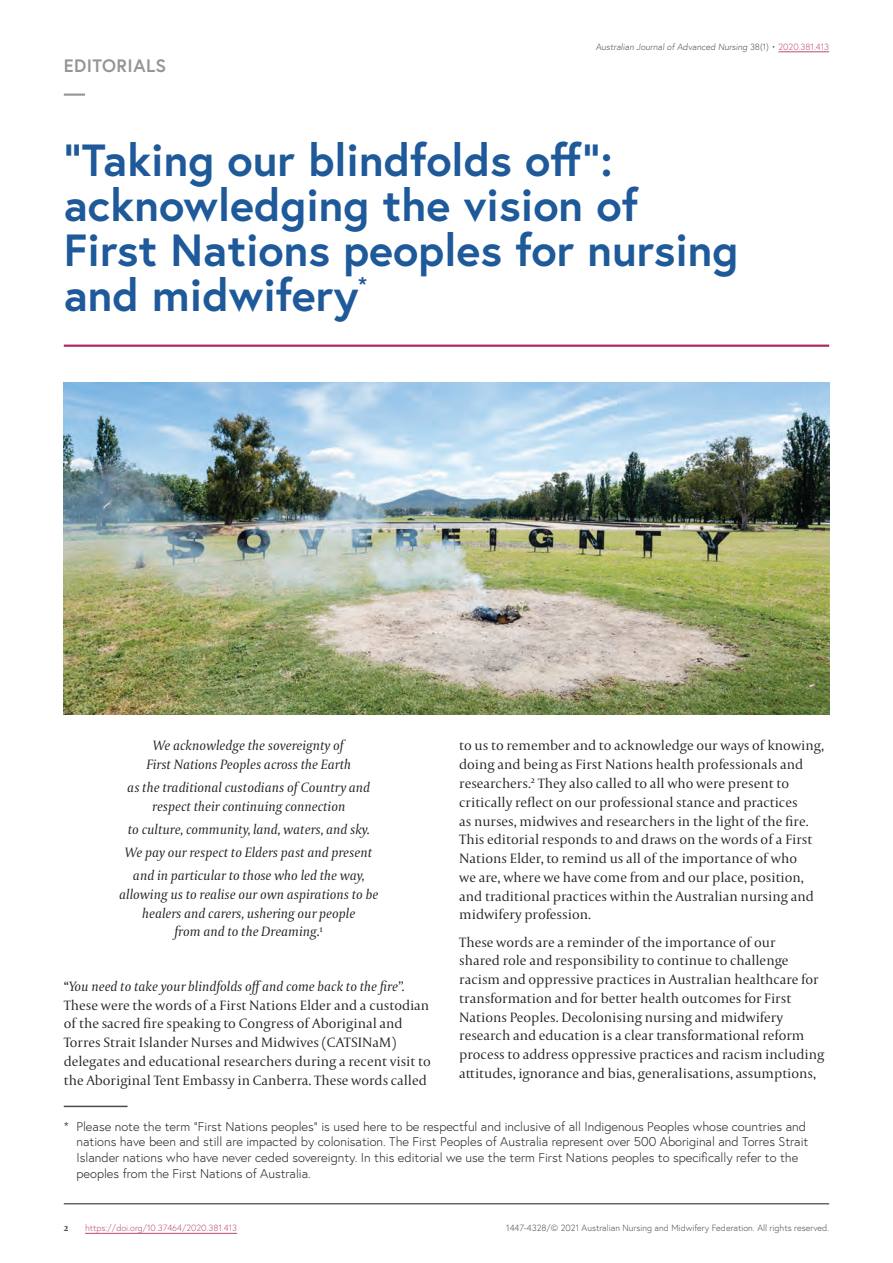
<style>
.page{position:relative;width:893px;height:1263px;background:#fff}
.page>*{position:absolute;margin:0;border:0;box-sizing:border-box;transform-origin:0 0}
.t1{font:700 45px/45px "Europa";color:#1e599a}
.t2{font:700 18px "Europa";letter-spacing:.025em;color:#939598}
.t3{font:300 14.25px/18.8px "Capitolium 2";color:#231f20}
.t4{font:italic 14.25px/18.8px "Capitolium 2";color:#231f20;text-align:center}
.t5{font:300 12.75px/15.8px "Europa";color:#231f20}
.t6{font:700 10.5px "Capitolium 2";color:#4b4c4d}
.t7{font:300 9px "Europa";color:#4b4c4d}
.t8{font:300 9px "Europa";color:#bb4c72}
.s1{color:#bb4c72}
.s2{font-weight:400;font-style:italic}
</style>
<div class="page">
<hr style="left:64px;top:1203px;width:765px;height:1px;background:#231f20">
<hr style="left:64px;top:94px;width:21px;height:2px;background:#939598">
<hr style="left:85px;top:1233px;width:152px;height:1px;background:#bb4c72">
<hr style="left:778px;top:52px;width:51px;height:1px;background:#bb4c72">
<hr style="left:64px;top:345px;width:765px;height:2px;background:#b32662">
<hr style="left:64px;top:1106px;width:64px;height:1px;background:#4b4c4d">
<img style="left:64px;top:383px;width:765px;height:331px">
<p class="t2" style="left:64px;top:54px;width:104px">EDITORIALS</p>
<p class="t7" style="left:596px;top:41px;width:235px">Australian Journal of Advanced Nursing 38(1) • <span class="s1">2020.381.413</span></p>
<h1 class="t1" style="left:64px;top:136px;width:676px">“Taking our blindfolds off”: acknowledging the vision of<br>First Nations peoples for nursing and midwifery<sup>*</sup></h1>
<p class="t4" style="left:146px;top:736px;width:206px">We acknowledge the sovereignty of<br>First Nations Peoples across the Earth</p>
<p class="t4" style="left:127px;top:778px;width:244px">as the traditional custodians of Country and respect their continuing connection</p>
<p class="t4" style="left:125px;top:817px;width:248px;line-height:23px">to culture, community, land, waters, and sky.<br>We pay our respect to Elders past and present and in particular to those who led the way,</p>
<p class="t4" style="left:119px;top:884px;width:260px">allowing us to realise our own aspirations to be healers and carers, ushering our people<br>from and to the Dreaming.<sup>1</sup></p>
<p class="t3" style="left:64px;top:976px;width:368px">“<span class="s2">You need to take your blindfolds offand come back to the fire”.<br></span>These were the words of a First Nations Elder and a custodian of the sacred fire speaking to Congress of Aboriginal and Torres Strait Islander Nurses and Midwives (CATSINaM) delegates and educational researchers during a recent visit to the Aboriginal Tent Embassy in Canberra. These words called</p>
<p class="t3" style="left:459px;top:735px;width:366px">to us to remember and to acknowledge our ways of knowing, doing and being as First Nations health professionals and researchers.<sup>2</sup> They also called to all who were present to critically reflect on our professional stance and practices<br>as nurses, midwives and researchers in the light of the fire.<br>This editorial responds to and draws on the words of a First Nations Elder, to remind us all of the importance of who<br>we are, where we have come from and our place, position, and traditional practices within the Australian nursing and midwifery profession.</p>
<p class="t3" style="left:459px;top:932px;width:367px">These words are a reminder of the importance of our<br>shared role and responsibility to continue to challenge racism and oppressive practices in Australian healthcare for transformation and for better health outcomes for First Nations Peoples. Decolonising nursing and midwifery research and education is a clear transformational reform process to address oppressive practices and racism including attitudes, ignorance and bias, generalisations, assumptions,</p>
<p class="t5" style="left:77px;top:1118px;width:733px;text-indent:-13px">* Please note the term “First Nations peoples” is used here to be respectful and inclusive of all Indigenous Peoples whose countries and nations have been and still are impacted by colonisation. The First Peoples of Australia represent over 500 Aboriginal and Torres Strait Islander nations who have never ceded sovereignty. In this editorial we use the term First Nations peoples to specifically refer to the peoples from the First Nations of Australia.</p>
<p class="t6" style="left:64px;top:1220px;width:6px">2</p>
<p class="t8" style="left:85px;top:1222px;width:154px">https://doi.org/10.37464/2020.381.413</p>
<p class="t7" style="left:506px;top:1222px;width:325px">1447-4328/© 2021 Australian Nursing and Midwifery Federation. All rights reserved.</p>
</div>
